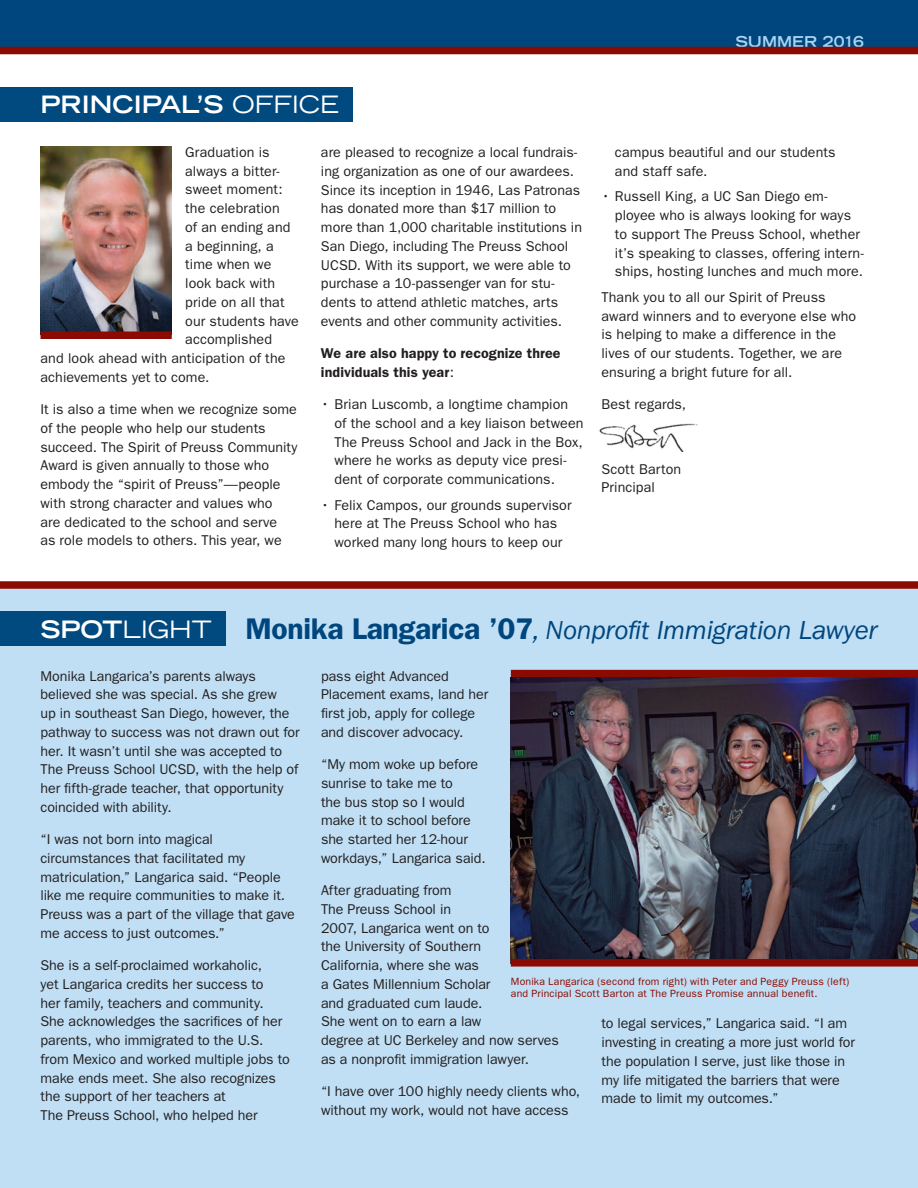
<style>
.page{position:relative;width:918px;height:1188px;background:#fff}
.page>*{position:absolute;margin:0;border:0;box-sizing:border-box;transform-origin:0 0}
.t1{font:italic 27px "Franklin Gothic";letter-spacing:-.01em;color:#00467e}
.t2{font:700 expanded 24px "Trade Gothic LH";color:#fff}
.t3{font:expanded 24px "Trade Gothic LH";color:#fff}
.t4{font:700 expanded 15px "Trade Gothic LH";color:#aad5f1}
.t5{font:14.25px/18.8px "Franklin Gothic";color:#231f20}
.t6{font:600 14.25px/18.8px "Franklin Gothic";letter-spacing:.005em;color:#231f20}
.t7{font:10.5px/12.6px "Franklin Gothic";letter-spacing:.02em;color:#8b0a02}
.s1{font-weight:400}
.s2{font-weight:700}
.s3{font-weight:600;font-style:normal;font-size:30px}
</style>
<div class="page">
<div style="left:0;top:585px;width:918px;height:603px;background:#c0dff4"></div>
<img style="left:599px;top:423px;width:99px;height:28px">
<div style="left:0;top:581px;width:918px;height:8px;background:#8b0a02"></div>
<img style="left:40px;top:146px;width:132px;height:185px">
<div style="left:40px;top:331px;width:132px;height:8px;background:#8b0a02"></div>
<div style="left:511px;top:670px;width:407px;height:7px;background:#8b0a02"></div>
<img style="left:511px;top:677px;width:407px;height:282px">
<div style="left:511px;top:959px;width:407px;height:8px;background:#8b0a02"></div>
<div style="left:0;top:87px;width:352px;height:34px;background:#004a7f"></div>
<div style="left:0;top:612px;width:225px;height:34px;background:#004a7f"></div>
<div style="left:0;top:0;width:918px;height:54px;background:#00467e"></div>
<div style="left:0;top:47px;width:918px;height:7px;background:#8b0a02"></div>
<p class="t4" style="left:736px;top:32px;width:130px">SUMMER 2016</p>
<h2 class="t2" style="left:40px;top:89px;width:300px">PRINCIPAL’S <span class="s1">OFFICE</span></h2>
<p class="t5" style="left:185px;top:143px;width:86px">Graduation is</p>
<p class="t5" style="left:185px;top:162px;width:96px">always a bitter-</p>
<p class="t5" style="left:185px;top:180px;width:99px">sweet moment:</p>
<p class="t5" style="left:185px;top:199px;width:96px">the celebration</p>
<p class="t5" style="left:185px;top:218px;width:107px">of an ending and</p>
<p class="t5" style="left:185px;top:237px;width:90px">a beginning, a</p>
<p class="t5" style="left:185px;top:255px;width:88px">time when we</p>
<p class="t5" style="left:185px;top:274px;width:91px">look back with</p>
<p class="t5" style="left:185px;top:293px;width:101px">pride on all that</p>
<p class="t5" style="left:185px;top:312px;width:115px">our students have</p>
<p class="t5" style="left:185px;top:330px;width:88px">accomplished</p>
<p class="t5" style="left:40px;top:349px;width:247px">and look ahead with anticipation of the</p>
<p class="t5" style="left:40px;top:368px;width:171px">achievements yet to come.</p>
<p class="t5" style="left:40px;top:400px;width:259px">It is also a time when we recognize some of the people who help our students succeed. The Spirit of Preuss Community Award is given annually to those who embody the “spirit of Preuss”—people with strong character and values who<br>are dedicated to the school and serve<br>as role models to others. This year, we</p>
<p class="t5" style="left:321px;top:143px;width:263px">are pleased to recognize a local fundrais&shy;ing organization as one of our awardees.<br>Since its inception in 1946, Las Patronas has donated more than $17 million to more than 1,000 charitable institutions in San Diego, including The Preuss School UCSD. With its support, we were able to purchase a 10-passenger van for stu&shy;dents to attend athletic matches, arts events and other community activities.</p>
<p class="t6" style="left:321px;top:344px;width:241px">We are also happy to recognize three individuals this year<span class="s1">:</span></p>
<p class="t5" style="left:334px;top:395px;width:250px;text-indent:-13px">• Brian Luscomb, a longtime champion of the school and a key liaison between The Preuss School and Jack in the Box, where he works as deputy vice presi&shy;dent of corporate communications.</p>
<p class="t5" style="left:321px;top:495px;width:252px;text-align:center">• Felix Campos, our grounds supervisor here at The Preuss School who has worked many long hours to keep our</p>
<p class="t5" style="left:615px;top:143px;width:222px">campus beautiful and our students and staff safe.</p>
<p class="t5" style="left:615px;top:187px;width:251px;text-indent:-13px">• Russell King, a UC San Diego em&shy;ployee who is always looking for ways to support The Preuss School, whether it’s speaking to classes, offering intern&shy;ships, hosting lunches and much more.</p>
<p class="t5" style="left:601px;top:288px;width:256px">Thank you to all our Spirit of Preuss award winners and to everyone else who is helping to make a difference in the lives of our students. Together, we are ensuring a bright future for all.</p>
<p class="t5" style="left:601px;top:395px;width:86px">Best regards,</p>
<p class="t5" style="left:601px;top:459px;width:81px">Scott Barton<br>Principal</p>
<h2 class="t3" style="left:40px;top:613px;width:173px"><span class="s2">SPOT</span>LIGHT</h2>
<h1 class="t1" style="left:246px;top:615px;width:634px"><span class="s3">Monika Langarica ’07</span>, Nonprofit Immigration Lawyer</h1>
<p class="t5" style="left:40px;top:666px;width:261px">Monika Langarica’s parents always believed she was special. As she grew<br>up in southeast San Diego, however, the pathway to success was not drawn out for her. It wasn’t until she was accepted to The Preuss School UCSD, with the help of her fifth-grade teacher, that opportunity coincided with ability.</p>
<p class="t5" style="left:40px;top:830px;width:256px">“I was not born into magical circumstances that facilitated my matriculation,” Langarica said. “People like me require communities to make it.<br>Preuss was a part of the village that gave me access to just outcomes.”</p>
<p class="t5" style="left:40px;top:956px;width:251px">She is a self-proclaimed workaholic,<br>yet Langarica credits her success to<br>her family, teachers and community.<br>She acknowledges the sacrifices of her parents, who immigrated to the U.S. from Mexico and worked multiple jobs to make ends meet. She also recognizes the support of her teachers at<br>The Preuss School, who helped her</p>
<p class="t5" style="left:321px;top:666px;width:169px">pass eight Advanced<br>Placement exams, land her first job, apply for college and discover advocacy.</p>
<p class="t5" style="left:321px;top:755px;width:166px">“My mom woke up before sunrise to take me to<br>the bus stop so I would make it to school before she started her 12-hour workdays,” Langarica said.</p>
<p class="t5" style="left:321px;top:881px;width:239px">After graduating from<br>The Preuss School in<br>2007, Langarica went on to<br>the University of Southern<br>California, where she was<br>a Gates Millennium Scholar<br>and graduated cum laude.<br>She went on to earn a law<br>degree at UC Berkeley and now serves as a nonprofit immigration lawyer.</p>
<p class="t5" style="left:321px;top:1082px;width:261px">“I have over 100 highly needy clients who, without my work, would not have access</p>
<p class="t7" style="left:511px;top:975px;width:340px">Monika Langarica (second from right) with Peter and Peggy Preuss (left) and Principal Scott Barton at The Preuss Promise annual benefit.</p>
<p class="t5" style="left:602px;top:1014px;width:255px">to legal services,” Langarica said. “I am investing in creating a more just world for the population I serve, just like those in my life mitigated the barriers that were made to limit my outcomes.”</p>
</div>
